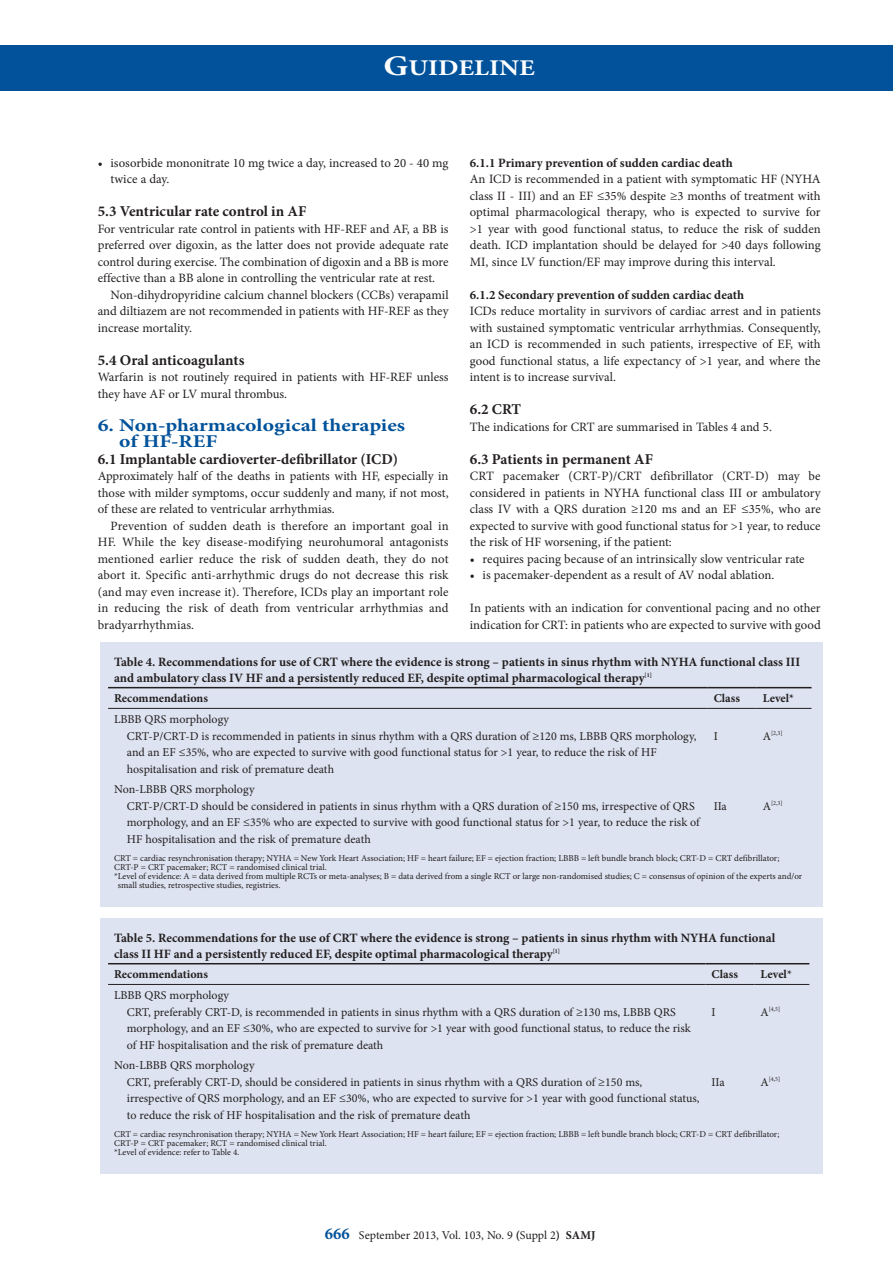
<style>
.page{position:relative;width:893px;height:1263px;background:#fff}
.page>*{position:absolute;margin:0;border:0;box-sizing:border-box;transform-origin:0 0}
.t1{font:700 22.5px "Minion Pro";color:#fff;scale:1.2 1}
.B_HEAD{font:700 18px/16.5px "Minion Pro";color:#01529a;scale:1.2 1}
.C_HEAD{font:700 15px "Minion Pro";letter-spacing:-.005em;color:#231f20}
.BODY_TEXT_1ST_PARAGR{font:12.75px/16.5px "Minion Pro";color:#231f20;text-align:justify}
.BODY_TEXT_INDENT{font:12.75px/16.5px "Minion Pro";color:#231f20;text-align:justify}
.TABLE_HEAD{font:700 12.75px/15.8px "Minion Pro";color:#231f20}
.D_HEAD{font:700 12.75px "Minion Pro";color:#231f20}
.TABLE_COPY_INDENT{font:12px/16.5px "Minion Pro";color:#231f20}
.TABLE_COPY{font:12px "Minion Pro";letter-spacing:-.005em;color:#231f20}
.TABLE_FIELD_NAME{font:700 12px "Minion Pro";color:#231f20}
.TABLE_FOOTNOTE{font:9px/9px "Minion Pro";color:#231f20}
.TABLE_COPY-2{font:6.15px "Minion Pro";color:#231f20}
.s1{font-size:28.5px}
.s2{font-size:12px}
.s3{font-style:italic}
.s4{font-weight:700;font-size:16.5px;color:#01529a}
.s5{font-weight:700}
</style>
<div class="page">
<div style="left:0;top:45px;width:893px;height:45px;background:#01529a"></div>
<div style="left:100px;top:642px;width:722px;height:264px;background:#dde3f0"></div>
<hr style="left:108px;top:687px;width:600px;height:1px;background:#231f20">
<hr style="left:708px;top:687px;width:49px;height:1px;background:#231f20">
<hr style="left:108px;top:708px;width:600px;height:1px;background:#231f20">
<hr style="left:708px;top:708px;width:49px;height:1px;background:#231f20">
<hr style="left:757px;top:687px;width:54px;height:1px;background:#231f20">
<hr style="left:757px;top:708px;width:54px;height:1px;background:#231f20">
<div style="left:100px;top:918px;width:722px;height:255px;background:#dde3f0"></div>
<hr style="left:108px;top:963px;width:597px;height:1px;background:#231f20">
<hr style="left:705px;top:963px;width:49px;height:1px;background:#231f20">
<hr style="left:754px;top:963px;width:55px;height:1px;background:#231f20">
<hr style="left:108px;top:984px;width:597px;height:1px;background:#231f20">
<hr style="left:705px;top:984px;width:49px;height:1px;background:#231f20">
<hr style="left:754px;top:984px;width:55px;height:1px;background:#231f20">
<h1 class="t1" style="left:384px;top:52px;width:128px"><span class="s1">G</span>UIDELINE</h1>
<p class="BODY_TEXT_INDENT" style="left:111px;top:154px;width:339px;text-indent:-13px">• isosorbide mononitrate 10 mg twice a day, increased to 20 - 40 mg twice a day.</p>
<h3 class="C_HEAD" style="left:98px;top:201px;width:210px">5.3 Ventricular rate control in AF</h3>
<p class="BODY_TEXT_1ST_PARAGR" style="left:98px;top:220px;width:352px">For ventricular rate control in patients with HF-REF and AF, a BB is preferred over digoxin, as the latter does not provide adequate rate control during exercise. The combination of digoxin and a BB is more effective than a BB alone in controlling the ventricular rate at rest.</p>
<p class="BODY_TEXT_INDENT" style="left:98px;top:286px;width:352px;text-indent:13px">Non-dihydropyridine calcium channel blockers (CCBs) verapamil and diltiazem are not recommended in patients with HF-REF as they increase mortality.</p>
<h3 class="C_HEAD" style="left:98px;top:349px;width:148px">5.4 Oral anticoagulants</h3>
<p class="BODY_TEXT_1ST_PARAGR" style="left:98px;top:369px;width:352px">Warfarin is not routinely required in patients with HF-REF unless they have AF or LV mural thrombus.</p>
<h2 class="B_HEAD" style="left:119px;top:416px;width:240px;text-indent:-21px">6. Non-pharmacological therapies of HF-REF</h2>
<h3 class="C_HEAD" style="left:98px;top:448px;width:302px">6.1 Implantable cardioverter-defibrillator (ICD)</h3>
<p class="BODY_TEXT_1ST_PARAGR" style="left:98px;top:468px;width:352px">Approximately half of the deaths in patients with HF, especially in those with milder symptoms, occur suddenly and many, if not most, of these are related to ventricular arrhythmias.</p>
<p class="BODY_TEXT_INDENT" style="left:98px;top:517px;width:352px;text-indent:13px">Prevention of sudden death is therefore an important goal in HF. While the key disease-modifying neurohumoral antagonists mentioned earlier reduce the risk of sudden death, they do not abort it. Specific anti-arrhythmic drugs do not decrease this risk (and may even increase it). Therefore, ICDs play an important role in reducing the risk of death from ventricular arrhythmias and bradyarrhythmias.</p>
<h4 class="D_HEAD" style="left:470px;top:153px;width:264px">6.1.1 Primary prevention of sudden cardiac death</h4>
<p class="BODY_TEXT_1ST_PARAGR" style="left:470px;top:171px;width:352px">An ICD is recommended in a patient with symptomatic HF (NYHA class II - III) and an EF ≤35% despite ≥3 months of treatment with optimal pharmacological therapy, who is expected to survive for &gt;1 year with good functional status, to reduce the risk of sudden death. ICD implantation should be delayed for &gt;40 days following MI, since LV function/EF may improve during this interval.</p>
<h4 class="D_HEAD" style="left:470px;top:285px;width:276px">6.1.2 Secondary prevention of sudden cardiac death</h4>
<p class="BODY_TEXT_1ST_PARAGR" style="left:470px;top:303px;width:352px">ICDs reduce mortality in survivors of cardiac arrest and in patients with sustained symptomatic ventricular arrhythmias. Consequently, an ICD is recommended in such patients, irrespective of EF, with good functional status, a life expectancy of &gt;1 year, and where the intent is to increase survival.</p>
<h3 class="C_HEAD" style="left:470px;top:399px;width:53px">6.2 CRT</h3>
<p class="BODY_TEXT_1ST_PARAGR" style="left:470px;top:418px;width:303px">The indications for CRT are summarised in Tables 4 and 5.</p>
<h3 class="C_HEAD" style="left:470px;top:448px;width:185px">6.3 Patients in permanent AF</h3>
<p class="BODY_TEXT_1ST_PARAGR" style="left:470px;top:468px;width:352px">CRT pacemaker (CRT-P)/CRT defibrillator (CRT-D) may be considered in patients in NYHA functional class III or ambulatory class IV with a QRS duration ≥120 ms and an EF ≤35%, who are expected to survive with good functional status for &gt;1 year, to reduce the risk of HF worsening, if the patient:</p>
<p class="BODY_TEXT_INDENT" style="left:470px;top:550px;width:336px">• requires pacing because of an intrinsically slow ventricular rate</p>
<p class="BODY_TEXT_INDENT" style="left:470px;top:567px;width:306px">• is pacemaker-dependent as a result of AV nodal ablation.</p>
<p class="BODY_TEXT_1ST_PARAGR" style="left:470px;top:600px;width:352px">In patients with an indication for conventional pacing and no other indication for CRT: in patients who are expected to survive with good</p>
<p class="TABLE_HEAD" style="left:114px;top:654px;width:688px">Table 4. Recommendations for use of CRT where the evidence is strong – patients in sinus rhythm with NYHA functional class III and ambulatory class IV HF and a persistently reduced EF, despite optimal pharmacological therapy<sup>[1]</sup></p>
<p class="TABLE_FIELD_NAME" style="left:114px;top:690px;width:95px">Recommendations</p>
<p class="TABLE_FIELD_NAME" style="left:714px;top:690px;width:28px">Class</p>
<p class="TABLE_FIELD_NAME" style="left:763px;top:690px;width:33px">Level*</p>
<p class="TABLE_COPY" style="left:114px;top:711px;width:116px">LBBB QRS morphology</p>
<p class="TABLE_COPY_INDENT" style="left:127px;top:727px;width:571px">CRT-P/CRT-D is recommended in patients in sinus rhythm with a QRS duration of ≥120 ms, LBBB QRS morphology, and an EF ≤35%, who are expected to survive with good functional status for &gt;1 year, to reduce the risk of HF hospitalisation and risk of premature death</p>
<p class="TABLE_COPY" style="left:714px;top:728px;width:6px">I</p>
<p class="TABLE_COPY-2" style="left:763px;top:728px;width:21px"><span class="s2">A</span>[2,3]</p>
<p class="TABLE_COPY" style="left:114px;top:781px;width:142px">Non-LBBB QRS morphology</p>
<p class="TABLE_COPY_INDENT" style="left:127px;top:798px;width:574px">CRT-P/CRT-D should be considered in patients in sinus rhythm with a QRS duration of ≥150 ms, irrespective of QRS morphology, and an EF ≤35% who are expected to survive with good functional status for &gt;1 year, to reduce the risk of<br>HF hospitalisation and the risk of premature death</p>
<p class="TABLE_COPY" style="left:714px;top:798px;width:15px">IIa</p>
<p class="TABLE_COPY-2" style="left:763px;top:799px;width:21px"><span class="s2">A</span>[2,3]</p>
<p class="TABLE_FOOTNOTE" style="left:114px;top:854px;width:667px">CRT = cardiac resynchronisation therapy; NYHA = New York Heart Association; HF = heart failure; EF = ejection fraction; LBBB = left bundle branch block; CRT-D = CRT defibrillator;<br>CRT-P = CRT pacemaker; RCT = randomised clinical trial.</p>
<p class="TABLE_FOOTNOTE" style="left:118px;top:872px;width:686px;text-indent:-4px">*Level of evidence: A = data derived from multiple RCTs or meta-analyses; B = data derived from a single RCT or large non-randomised studies; C = consensus of opinion of the experts and/or small studies, retrospective studies, registries.</p>
<p class="TABLE_HEAD" style="left:114px;top:930px;width:663px">Table 5. Recommendations for the use of CRT where the evidence is strong – patients in sinus rhythm with NYHA functional class II HF and a persistently reduced EF, despite optimal pharmacological therapy<sup>[1]</sup></p>
<p class="TABLE_FIELD_NAME" style="left:114px;top:966px;width:95px">Recommendations</p>
<p class="TABLE_FIELD_NAME" style="left:711px;top:966px;width:28px">Class</p>
<p class="TABLE_FIELD_NAME" style="left:760px;top:966px;width:33px">Level*</p>
<p class="TABLE_COPY" style="left:114px;top:987px;width:116px">LBBB QRS morphology</p>
<p class="TABLE_COPY_INDENT" style="left:127px;top:1004px;width:565px">CRT, preferably CRT-D, is recommended in patients in sinus rhythm with a QRS duration of ≥130 ms, LBBB QRS morphology, and an EF ≤30%, who are expected to survive for &gt;1 year with good functional status, to reduce the risk of HF hospitalisation and the risk of premature death</p>
<p class="TABLE_COPY" style="left:711px;top:1004px;width:6px">I</p>
<p class="TABLE_COPY-2" style="left:760px;top:1004px;width:21px"><span class="s2">A</span>[4,5]</p>
<p class="TABLE_COPY" style="left:114px;top:1057px;width:142px">Non-LBBB QRS morphology</p>
<p class="TABLE_COPY_INDENT" style="left:127px;top:1074px;width:574px">CRT, preferably CRT-D, should be considered in patients in sinus rhythm with a QRS duration of ≥150 ms, irrespective of QRS morphology, and an EF ≤30%, who are expected to survive for &gt;1 year with good functional status, to reduce the risk of HF hospitalisation and the risk of premature death</p>
<p class="TABLE_COPY" style="left:711px;top:1074px;width:15px">IIa</p>
<p class="TABLE_COPY-2" style="left:760px;top:1075px;width:21px"><span class="s2">A</span>[4,5]</p>
<p class="TABLE_FOOTNOTE" style="left:114px;top:1130px;width:667px">CRT = cardiac resynchronisation therapy; NYHA = New York Heart Association; HF = heart failure; EF = ejection fraction; LBBB = left bundle branch block; CRT-D = CRT defibrillator;<br>CRT-P = CRT pacemaker; RCT = randomised clinical trial.</p>
<p class="TABLE_FOOTNOTE" style="left:114px;top:1148px;width:127px">*Level of evidence: refer to Table 4<span class="s3">.</span></p>
<p class="TABLE_COPY_INDENT" style="left:325px;top:1227px;width:272px"><span class="s4">666</span> September 2013, Vol. 103, No. 9 <span class="s5">(</span>Suppl 2<span class="s5">) SAMJ</span></p>
</div>
